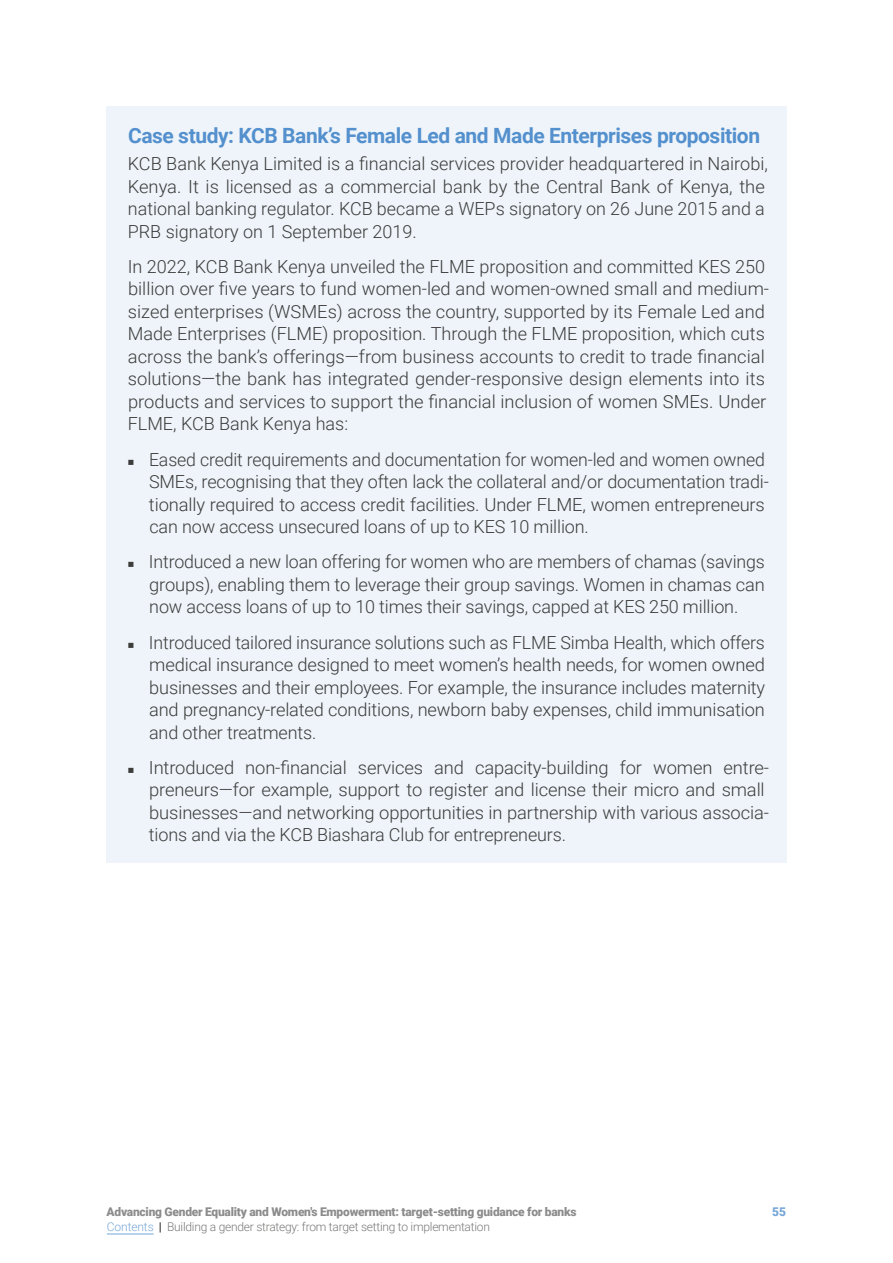
<style>
.page{position:relative;width:893px;height:1263px;background:#fff}
.page>*{position:absolute;margin:0;border:0;box-sizing:border-box;transform-origin:0 0}
.t1{font:700 21px "Roboto";letter-spacing:-.02em;color:#5390cd}
.t2{font:300 18px/22.5px "Roboto";letter-spacing:-.005em;color:#3c3c3b}
.t3{font:900 12px "Roboto";letter-spacing:-.02em;color:#706f6f}
.t4{font:300 12px "Roboto";letter-spacing:-.02em;color:#575756}
.t5{font:900 12px "Roboto";color:#5390cd}
.s1{color:#5390cd}
.s2{font-weight:700;color:#000}
</style>
<div class="page">
<hr style="left:107px;top:1234px;width:47px;height:1px;background:#5390cd">
<div style="left:106px;top:106px;width:681px;height:757px;background:#eef4fa"></div>
<p class="t1" style="left:128px;top:121px;width:634px">Case study: KCB Bank’s Female Led and Made Enterprises proposition</p>
<p class="t2" style="left:128px;top:152px;width:642px">KCB Bank Kenya Limited is a financial services provider headquartered in Nairobi, Kenya. It is licensed as a commercial bank by the Central Bank of Kenya, the national banking regulator. KCB became a WEPs signatory on 26 June 2015 and a PRB signatory on 1 September 2019.</p>
<p class="t2" style="left:128px;top:255px;width:643px">In 2022, KCB Bank Kenya unveiled the FLME proposition and committed KES 250 billion over five years to fund women-led and women-owned small and medium&shy;sized enterprises (WSMEs) across the country, supported by its Female Led and Made Enterprises (FLME) proposition. Through the FLME proposition, which cuts across the bank’s offerings—from business accounts to credit to trade financial solutions—the bank has integrated gender-responsive design elements into its products and services to support the financial inclusion of women SMEs. Under FLME, KCB Bank Kenya has:</p>
<p class="t2" style="left:149px;top:447px;width:621px;text-indent:-23px">◾ Eased credit requirements and documentation for women-led and women owned SMEs, recognising that they often lack the collateral and/or documentation tradi&shy;tionally required to access credit facilities. Under FLME, women entrepreneurs can now access unsecured loans of up to KES 10 million.</p>
<p class="t2" style="left:149px;top:550px;width:617px;text-align:justify;text-indent:-23px">◾ Introduced a new loan offering for women who are members of chamas (savings groups), enabling them to leverage their group savings. Women in chamas can now access loans of up to 10 times their savings, capped at KES 250 million.</p>
<p class="t2" style="left:149px;top:630px;width:618px;text-align:justify;text-indent:-23px">◾ Introduced tailored insurance solutions such as FLME Simba Health, which offers medical insurance designed to meet women’s health needs, for women owned businesses and their employees. For example, the insurance includes maternity and pregnancy-related conditions, newborn baby expenses, child immunisation and other treatments.</p>
<p class="t2" style="left:149px;top:756px;width:622px;text-indent:-23px">◾ Introduced non-financial services and capacity-building for women entre&shy;preneurs—for example, support to register and license their micro and small businesses—and networking opportunities in partnership with various associa&shy;tions and via the KCB Biashara Club for entrepreneurs.</p>
<p class="t3" style="left:107px;top:1203px;width:471px">Advancing Gender Equality and Women's Empowerment: target-setting guidance for banks</p>
<p class="t5" style="left:772px;top:1203px;width:15px">55</p>
<p class="t4" style="left:107px;top:1218px;width:384px"><span class="s1">Contents</span> <span class="s2">|</span> Building a gender strategy: from target setting to implementation</p>
</div>
